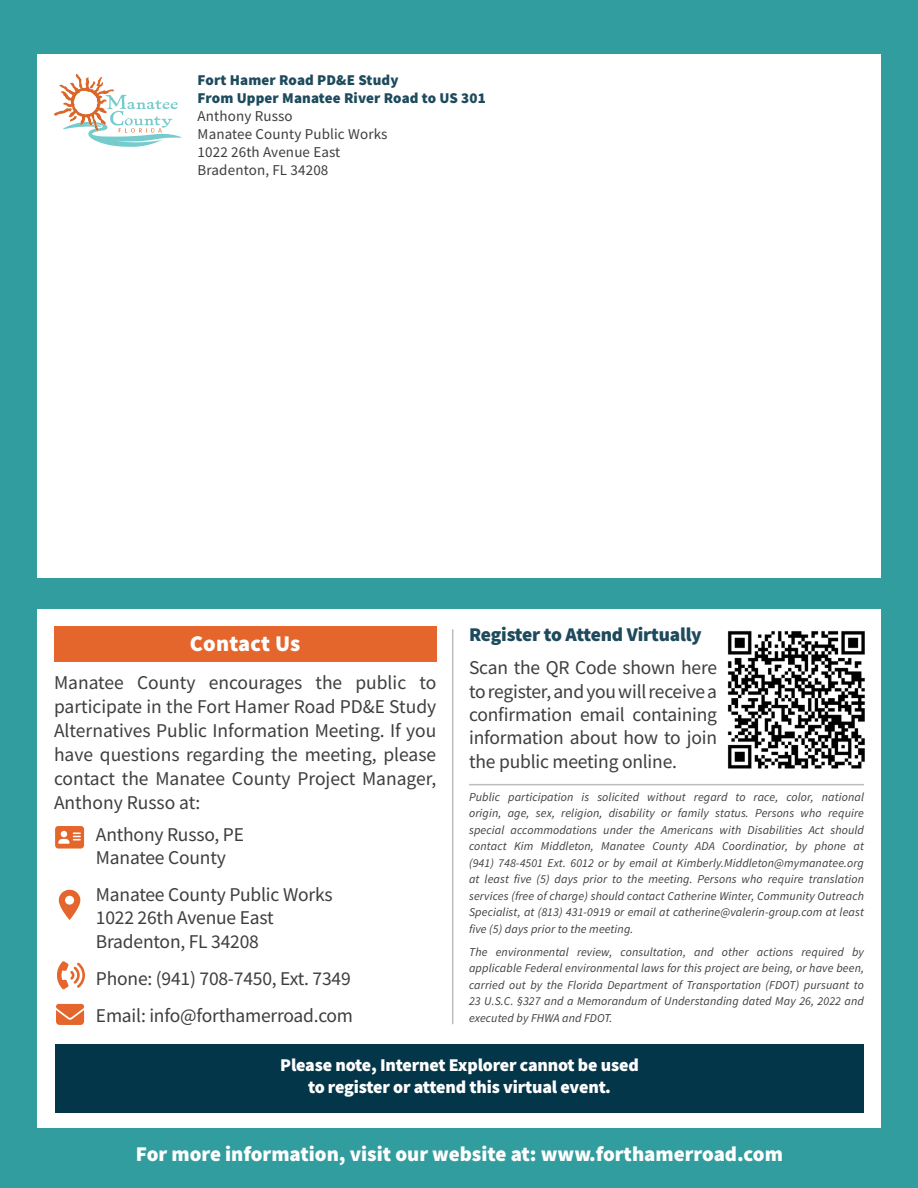
<style>
.page{position:relative;width:918px;height:1188px;background:#329d9f}
.page>*{position:absolute;margin:0;border:0;box-sizing:border-box;transform-origin:0 0}
.t1{font:900 22.5px "Source Sans Pro";letter-spacing:.01em;color:#fff}
.t2{font:900 21px "Source Sans Pro";color:#fff}
.t3{font:19.5px/23.4px "Source Sans Pro";letter-spacing:-.01em;color:#3e3e3f;text-align:justify}
.t4{font:900 19.5px "Source Sans Pro";letter-spacing:-.01em;color:#1d4a5c}
.t5{font:900 18px/22.5px "Source Sans Pro";letter-spacing:-.01em;color:#fff;text-align:center}
.t6{font:15px "Source Sans Pro";letter-spacing:.01em;color:#3e3e3f}
.t7{font:900 15px "Source Sans Pro";letter-spacing:.01em;color:#1d4a5c}
.t8{font:italic 12px/16.5px "Source Sans Pro";letter-spacing:.01em;color:#3e3e3f;text-align:justify}
</style>
<div class="page">
<div style="left:37px;top:54px;width:844px;height:1073px;background:#fff"></div>
<svg style="left:54px;top:74px;width:127px;height:73px"></svg>
<hr style="left:469px;top:784px;width:395px;height:1px;background:#bcbdc0">
<hr style="left:452px;top:629px;width:1px;height:395px;background:#bcbdc0">
<div style="left:37px;top:579px;width:844px;height:30px;background:#329d9f"></div>
<img style="left:727px;top:631px;width:138px;height:138px">
<div style="left:55px;top:1044px;width:809px;height:68px;background:#04364a"></div>
<div style="left:54px;top:627px;width:382px;height:35px;background:#e4662c"></div>
<svg style="left:56px;top:1004px;width:28px;height:21px"></svg>
<svg style="left:55px;top:826px;width:29px;height:23px"></svg>
<svg style="left:57px;top:961px;width:28px;height:28px"></svg>
<svg style="left:58px;top:890px;width:22px;height:30px"></svg>
<p class="t7" style="left:198px;top:70px;width:202px">Fort Hamer Road PD&amp;E Study</p>
<p class="t7" style="left:198px;top:88px;width:290px">From Upper Manatee River Road to US 301</p>
<p class="t6" style="left:198px;top:107px;width:97px">Anthony Russo</p>
<p class="t6" style="left:198px;top:125px;width:191px">Manatee County Public Works</p>
<p class="t6" style="left:198px;top:143px;width:144px">1022 26th Avenue East</p>
<p class="t6" style="left:198px;top:161px;width:132px">Bradenton, FL 34208</p>
<p class="t1" style="left:190px;top:628px;width:112px">Contact Us</p>
<p class="t3" style="left:54px;top:671px;width:384px;line-height:24px">Manatee County encourages the public to participate in the Fort Hamer Road PD&amp;E Study Alternatives Public Information Meeting. If you have questions regarding the meeting, please contact the Manatee County Project Manager, Anthony Russo at:</p>
<p class="t3" style="left:96px;top:822px;width:150px">Anthony Russo, PE</p>
<p class="t3" style="left:96px;top:846px;width:131px">Manatee County</p>
<p class="t3" style="left:96px;top:883px;width:238px;text-align:left">Manatee County Public Works<br>1022 26th Avenue East<br>Bradenton, FL 34208</p>
<p class="t3" style="left:96px;top:966px;width:256px">Phone: (941) 708-7450, Ext. 7349</p>
<p class="t3" style="left:96px;top:1003px;width:259px">Email: info@forthamerroad.com</p>
<p class="t4" style="left:469px;top:621px;width:234px">Register to Attend Virtually</p>
<p class="t3" style="left:469px;top:656px;width:250px">Scan the QR Code shown here to register, and you will receive a confirmation email containing information about how to join the public meeting online.</p>
<p class="t8" style="left:469px;top:788px;width:396px">Public participation is solicited without regard to race, color, national origin, age, sex, religion, disability or family status. Persons who require special accommodations under the Americans with Disabilities Act should contact Kim Middleton, Manatee County ADA Coordinatior, by phone at (941) 748-4501 Ext. 6012 or by email at Kimberly.Middleton@mymanatee.org at least five (5) days prior to the meeting. Persons who require translation services (free of charge) should contact Catherine Winter, Community Outreach Specialist, at (813) 431-0919 or email at catherine@valerin-group.com at least five (5) days prior to the meeting.</p>
<p class="t8" style="left:469px;top:944px;width:396px">The environmental review, consultation, and other actions required by applicable Federal environmental laws for this project are being, or have been, carried out by the Florida Department of Transportation (FDOT) pursuant to 23 U.S.C. §327 and a Memorandum of Understanding dated May 26, 2022 and executed by FHWA and FDOT.</p>
<p class="t5" style="left:280px;top:1053px;width:360px">Please note, Internet Explorer cannot be used to register or attend this virtual event.</p>
<p class="t2" style="left:136px;top:1140px;width:649px">For more information, visit our website at: www.forthamerroad.com</p>
</div>
